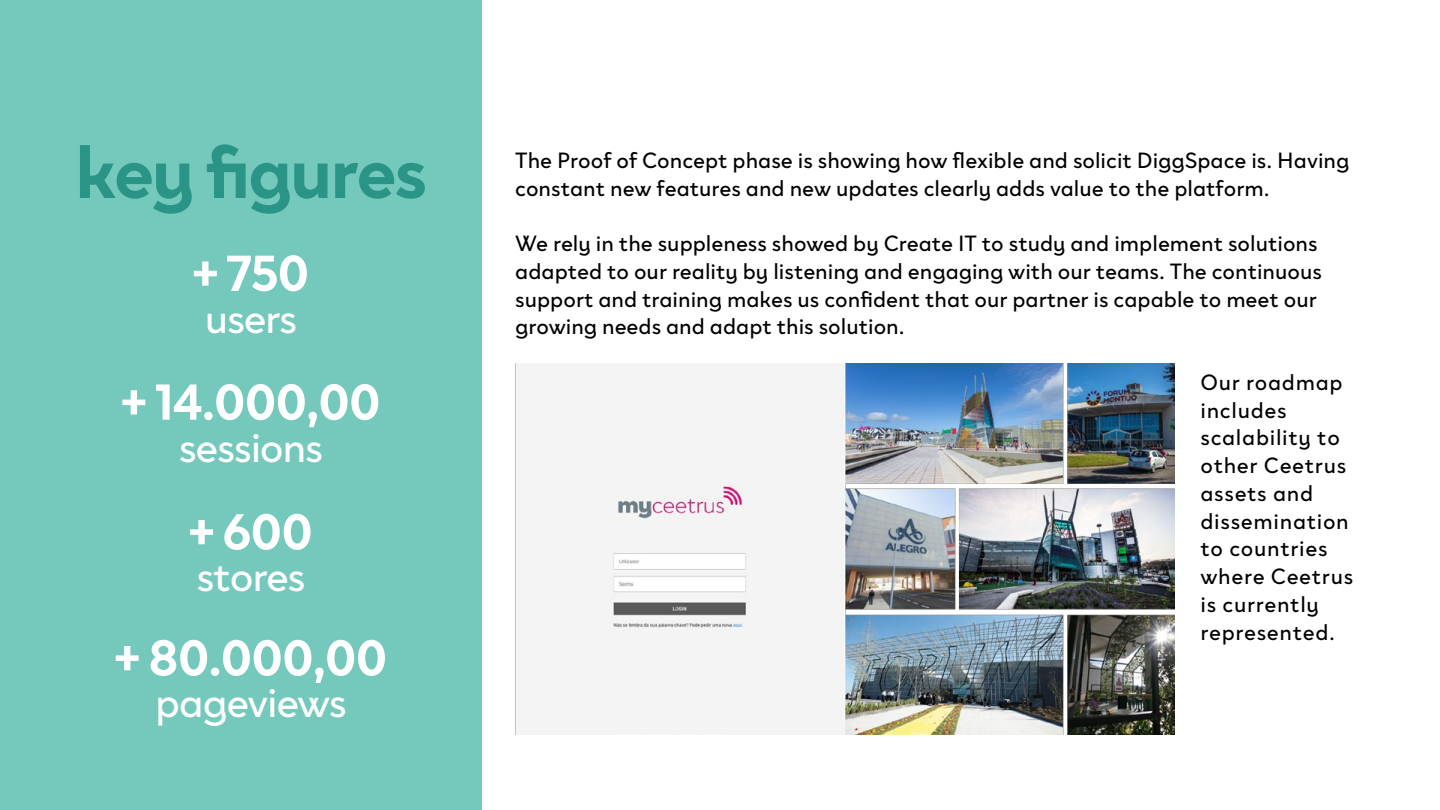
<style>
.page{position:relative;width:1440px;height:810px;background:#fff}
.page>*{position:absolute;margin:0;border:0;box-sizing:border-box;transform-origin:0 0}
.t1{font:700 75px "Clother";color:#2a9587}
.t2{font:700 51.38px "Clother";letter-spacing:-.03em;color:#fff}
.t3{font:42.83px "Clother";letter-spacing:-.03em;color:#fff}
.t4{font:22.5px/27.8px "Clother";color:#000}
.t5{font:22.5px/27.8px "Clother";letter-spacing:.03em;color:#000}
</style>
<div class="page">
<div style="left:0;top:0;width:482px;height:810px;background:#74c9bc"></div>
<img style="left:515px;top:364px;width:660px;height:371px">
<h1 class="t1" style="left:75px;top:128px;width:354px">key figures</h1>
<h2 class="t2" style="left:193px;top:243px;width:119px">+ 750</h2>
<h3 class="t3" style="left:205px;top:283px;width:94px">users</h3>
<h2 class="t2" style="left:121px;top:372px;width:262px">+ 14.000,00</h2>
<h3 class="t3" style="left:179px;top:412px;width:146px">sessions</h3>
<h2 class="t2" style="left:189px;top:502px;width:126px">+ 600</h2>
<h3 class="t3" style="left:196px;top:542px;width:111px">stores</h3>
<h2 class="t2" style="left:114px;top:628px;width:275px">+ 80.000,00</h2>
<h3 class="t3" style="left:155px;top:668px;width:194px">pageviews</h3>
<p class="t4" style="left:515px;top:146px;width:836px">The Proof of Concept phase is showing how flexible and solicit DiggSpace is. Having constant new features and new updates clearly adds value to the platform.</p>
<p class="t4" style="left:515px;top:229px;width:808px">We rely in the suppleness showed by Create IT to study and implement solutions adapted to our reality by listening and engaging with our teams. The continuous support and training makes us confident that our partner is capable to meet our growing needs and adapt this solution.</p>
<p class="t5" style="left:1200px;top:368px;width:154px">Our roadmap includes scalability to other Ceetrus assets and dissemination to countries where Ceetrus is currently represented.</p>
</div>
